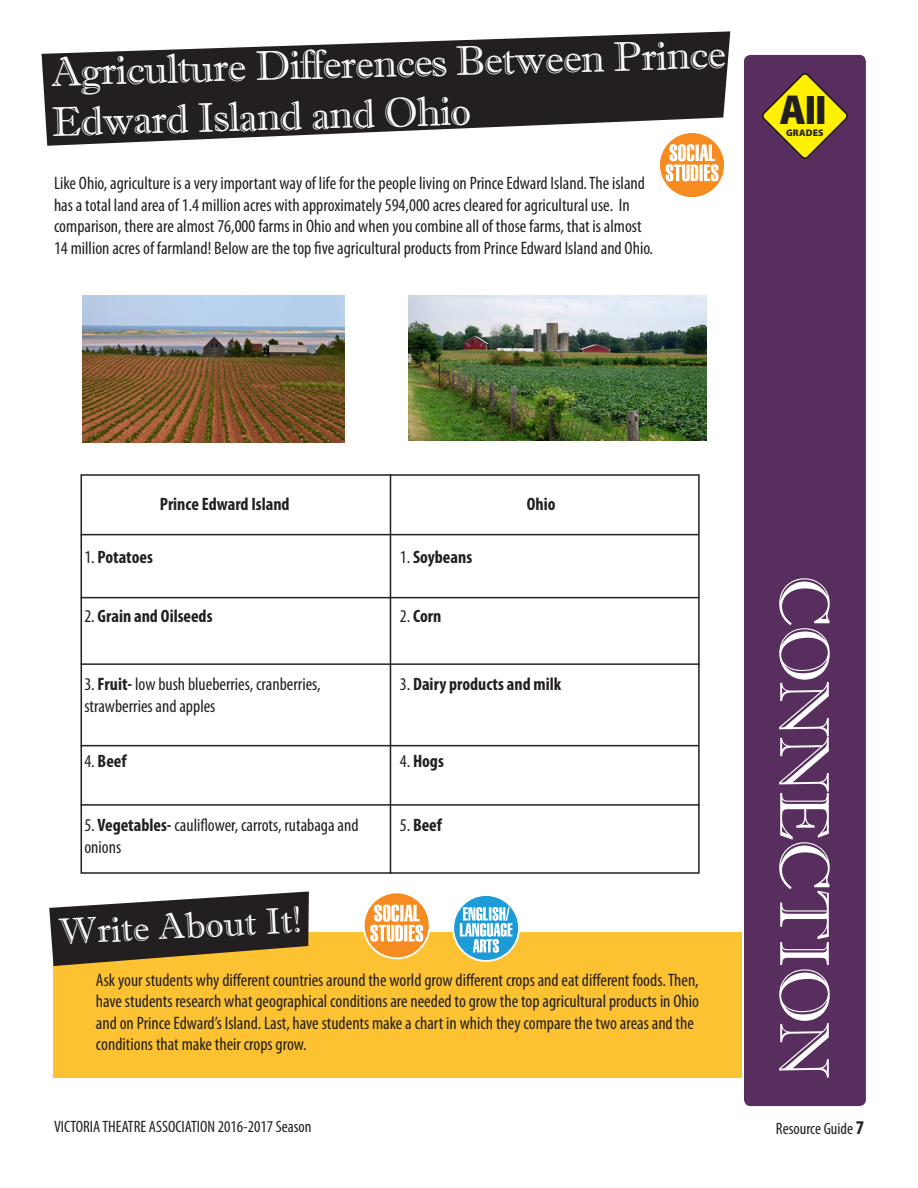
<style>
.page{position:relative;width:918px;height:1188px;background:#fff}
.page>*{position:absolute;margin:0;border:0;box-sizing:border-box;transform-origin:0 0}
.t1{font:70.5px "Imprint MT Shadow";letter-spacing:-.02em;color:#fff}
.t2{font:41.55px/51px "Imprint MT Shadow";color:#fff}
.t3{font:900 39.45px "Myriad Pro";color:#231f20}
.t4{font:36.75px "Imprint MT Shadow";color:#fff}
.t5{font:condensed 18px/21.6px "Myriad Pro";color:#231f20}
.t6{font:700 condensed 18px "Myriad Pro";color:#231f20}
.t7{font:condensed 16.5px "Myriad Pro";color:#231f20}
.t8{font:900 9.6px "Myriad Pro";letter-spacing:.02em;color:#231f20}
.s1{font-size:42.15px}
.s2{font-weight:400}
.s3{font-weight:700}
.s4{font-weight:700;font-size:19.5px}
</style>
<div class="page">
<div style="left:743px;top:54px;width:124px;height:1053px;background:#582e5e;border-radius:8px"></div>
<div style="left:742px;top:53px;width:126px;height:1055px;border:2px solid #fff;border-radius:8px"></div>
<svg style="left:762px;top:73px;width:86px;height:86px"></svg>
<svg style="left:42px;top:31px;width:688px;height:115px;fill:#231f20"></svg>
<svg style="left:659px;top:132px;width:66px;height:66px"></svg>
<div style="left:658px;top:131px;width:68px;height:68px;border:2px solid #fff;border-radius:50%"></div>
<svg style="left:666px;top:144px;width:53px;height:37px"></svg>
<img style="left:82px;top:296px;width:263px;height:147px">
<img style="left:408px;top:296px;width:298px;height:145px">
<div style="left:81px;top:474px;width:619px;height:400px;border:2px solid #231f20"></div>
<hr style="left:81px;top:534px;width:618px;height:1px;background:#231f20">
<hr style="left:81px;top:804px;width:619px;height:2px;background:#231f20">
<hr style="left:390px;top:474px;width:1px;height:400px;background:#231f20">
<hr style="left:81px;top:745px;width:618px;height:1px;background:#231f20">
<hr style="left:81px;top:663px;width:619px;height:2px;background:#231f20">
<hr style="left:81px;top:597px;width:619px;height:1px;background:#231f20">
<div style="left:54px;top:932px;width:688px;height:146px;background:#fcc232"></div>
<svg style="left:49px;top:892px;width:260px;height:74px"></svg>
<svg style="left:364px;top:892px;width:66px;height:66px"></svg>
<div style="left:363px;top:892px;width:68px;height:67px;border:2px solid #fff;border-radius:50%"></div>
<svg style="left:370px;top:905px;width:53px;height:37px"></svg>
<svg style="left:453px;top:895px;width:66px;height:66px"></svg>
<div style="left:452px;top:894px;width:68px;height:68px;border:2px solid #fff;border-radius:50%"></div>
<svg style="left:460px;top:907px;width:52px;height:46px"></svg>
<p class="t2" style="left:51px;top:43px;width:677px;rotate:-1deg">Agriculture Differences Between Prince<br>Edward Island and Ohio</p>
<p class="t5" style="left:54px;top:172px;width:601px">Like Ohio, agriculture is a very important way of life for the people living on Prince Edward Island. The island has a total land area of 1.4 million acres with approximately 594,000 acres cleared for agricultural use. In comparison, there are almost 76,000 farms in Ohio and when you combine all of those farms, that is almost 14 million acres of farmland! Below are the top five agricultural products from Prince Edward Island and Ohio.</p>
<p class="t3" style="left:780px;top:85px;width:49px"><span class="s1">A</span>ll</p>
<p class="t8" style="left:786px;top:126px;width:39px">GRADES</p>
<p class="t6" style="left:160px;top:493px;width:131px">Prince Edward Island</p>
<p class="t6" style="left:527px;top:493px;width:30px">Ohio</p>
<p class="t6" style="left:84px;top:545px;width:70px"><span class="s2">1.</span> Potatoes</p>
<p class="t6" style="left:400px;top:545px;width:74px"><span class="s2">1.</span> Soybeans</p>
<p class="t6" style="left:84px;top:605px;width:130px"><span class="s2">2.</span> Grain and Oilseeds</p>
<p class="t6" style="left:400px;top:605px;width:43px"><span class="s2">2.</span> Corn</p>
<p class="t5" style="left:84px;top:673px;width:238px">3. <span class="s3">Fruit-</span> low bush blueberries, cranberries, strawberries and apples</p>
<p class="t6" style="left:400px;top:673px;width:163px"><span class="s2">3.</span> Dairy products and milk</p>
<p class="t6" style="left:84px;top:750px;width:44px"><span class="s2">4.</span> Beef</p>
<p class="t6" style="left:400px;top:750px;width:46px"><span class="s2">4.</span> Hogs</p>
<p class="t5" style="left:84px;top:814px;width:276px">5. <span class="s3">Vegetables-</span> cauliflower, carrots, rutabaga and</p>
<p class="t6" style="left:400px;top:814px;width:44px"><span class="s2">5.</span> Beef</p>
<p class="t5" style="left:84px;top:836px;width:38px">onions</p>
<p class="t4" style="left:58px;top:910px;width:244px;rotate:-3deg">Write About It!</p>
<p class="t5" style="left:96px;top:969px;width:605px">Ask your students why different countries around the world grow different crops and eat different foods. Then, have students research what geographical conditions are needed to grow the top agricultural products in Ohio and on Prince Edward’s Island. Last, have students make a chart in which they compare the two areas and the conditions that make their crops grow.</p>
<p class="t1" style="left:846px;top:575px;width:505px;rotate:90deg">CONNECTION</p>
<p class="t7" style="left:54px;top:1116px;width:259px">VICTORIA THEATRE ASSOCIATION 2016-2017 Season</p>
<p class="t7" style="left:776px;top:1119px;width:90px">Resource Guide <span class="s4">7</span></p>
</div>
